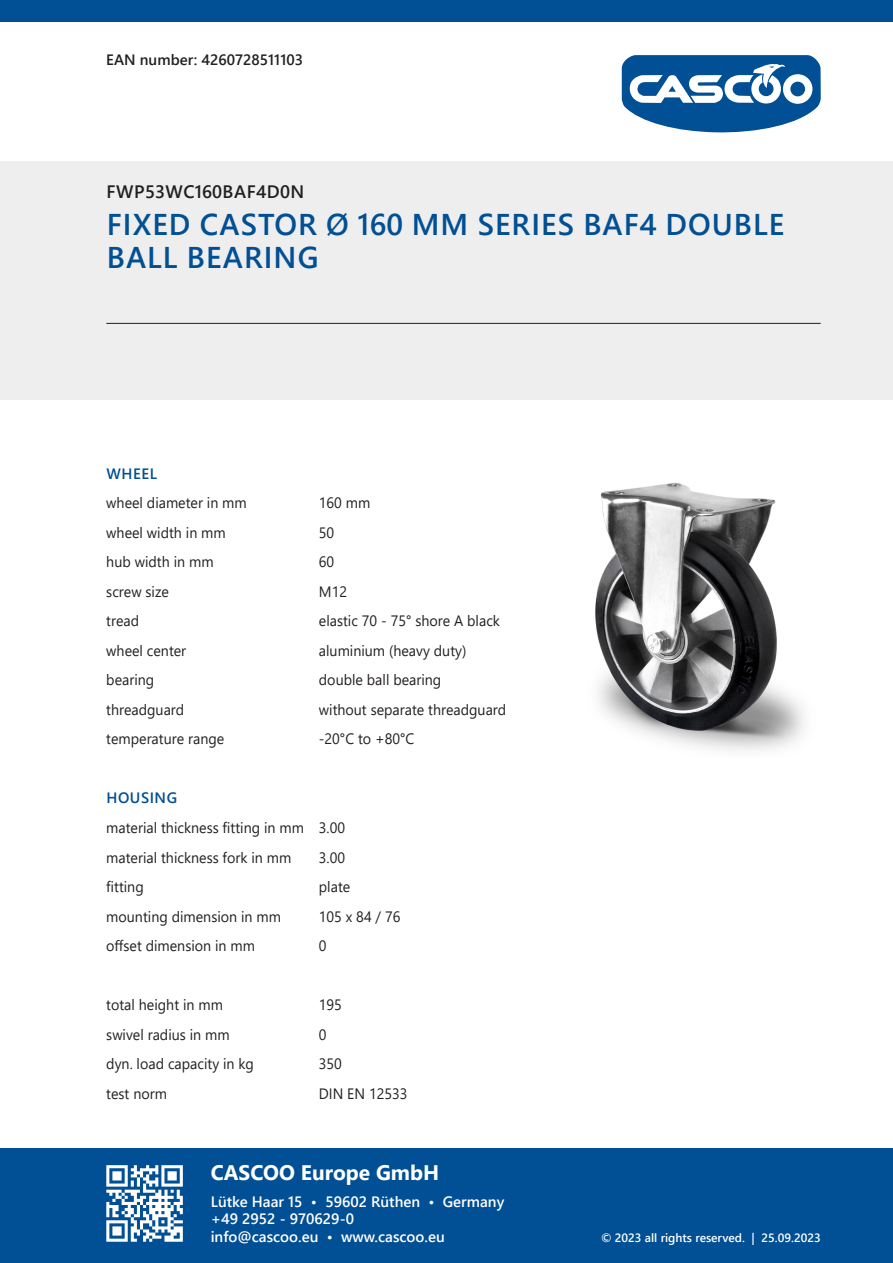
<style>
.page{position:relative;width:893px;height:1263px;background:#fff}
.page>*{position:absolute;margin:0;border:0;box-sizing:border-box;transform-origin:0 0}
.t1{font:600 30px/33px "Segoe UI";letter-spacing:.035em;color:#014f94}
.t2{font:700 21px "Segoe UI";color:#fff}
.t3{font:600 18px "Segoe UI";letter-spacing:.02em;color:#231f20}
.t4{font:15px "Segoe UI";color:#231f20;scale:.95 1}
.t5{font:600 15px/17.5px "Segoe UI";color:#fff}
.t6{font:600 15px "Segoe UI";color:#231f20}
.t7{font:600 15px "Segoe UI";letter-spacing:.035em;color:#014f94}
.t8{font:600 12px "Segoe UI";color:#fff}
</style>
<div class="page">
<img style="left:595px;top:483px;width:209px;height:267px">
<svg style="left:622px;top:55px;width:199px;height:78px"></svg>
<div style="left:0;top:162px;width:893px;height:238px;background:#eeeeef"></div>
<div style="left:0;top:1148px;width:893px;height:115px;background:#014f94"></div>
<div style="left:0;top:0;width:893px;height:21px;background:#014f94"></div>
<svg style="left:106px;top:1165px;width:77px;height:77px"></svg>
<hr style="left:106px;top:323px;width:715px;height:1px;background:#231f20">
<p class="t6" style="left:106px;top:45px;width:198px">EAN number: 4260728511103</p>
<p class="t3" style="left:107px;top:175px;width:199px">FWP53WC160BAF4D0N</p>
<p class="t1" style="left:107px;top:206px;width:679px">FIXED CASTOR Ø 160 MM SERIES BAF4 DOUBLE<br>BALL BEARING</p>
<p class="t7" style="left:107px;top:459px;width:52px">WHEEL</p>
<p class="t4" style="left:106px;top:489px;width:149px">wheel diameter in mm</p>
<p class="t4" style="left:319px;top:489px;width:56px">160 mm</p>
<p class="t4" style="left:106px;top:518px;width:127px">wheel width in mm</p>
<p class="t4" style="left:319px;top:518px;width:18px">50</p>
<p class="t4" style="left:106px;top:548px;width:114px">hub width in mm</p>
<p class="t4" style="left:319px;top:548px;width:18px">60</p>
<p class="t4" style="left:106px;top:577px;width:67px">screw size</p>
<p class="t4" style="left:319px;top:577px;width:31px">M12</p>
<p class="t4" style="left:106px;top:607px;width:36px">tread</p>
<p class="t4" style="left:319px;top:607px;width:192px">elastic 70 - 75° shore A black</p>
<p class="t4" style="left:106px;top:636px;width:86px">wheel center</p>
<p class="t4" style="left:319px;top:636px;width:157px">aluminium (heavy duty)</p>
<p class="t4" style="left:106px;top:666px;width:52px">bearing</p>
<p class="t4" style="left:319px;top:666px;width:130px">double ball bearing</p>
<p class="t4" style="left:106px;top:695px;width:84px">threadguard</p>
<p class="t4" style="left:319px;top:695px;width:199px">without separate threadguard</p>
<p class="t4" style="left:106px;top:725px;width:126px">temperature range</p>
<p class="t4" style="left:319px;top:725px;width:102px">-20°C to +80°C</p>
<p class="t7" style="left:107px;top:784px;width:72px">HOUSING</p>
<p class="t4" style="left:106px;top:813px;width:253px">material thickness fitting in mm 3.00</p>
<p class="t4" style="left:106px;top:843px;width:196px">material thickness fork in mm</p>
<p class="t4" style="left:319px;top:843px;width:29px">3.00</p>
<p class="t4" style="left:106px;top:872px;width:41px">fitting</p>
<p class="t4" style="left:319px;top:872px;width:35px">plate</p>
<p class="t4" style="left:106px;top:902px;width:185px">mounting dimension in mm</p>
<p class="t4" style="left:319px;top:902px;width:87px">105 x 84 / 76</p>
<p class="t4" style="left:106px;top:931px;width:158px">offset dimension in mm</p>
<p class="t4" style="left:319px;top:931px;width:10px">0</p>
<p class="t4" style="left:106px;top:990px;width:124px">total height in mm</p>
<p class="t4" style="left:319px;top:990px;width:26px">195</p>
<p class="t4" style="left:106px;top:1020px;width:131px">swivel radius in mm</p>
<p class="t4" style="left:319px;top:1020px;width:10px">0</p>
<p class="t4" style="left:106px;top:1049px;width:157px">dyn. load capacity in kg</p>
<p class="t4" style="left:319px;top:1049px;width:26px">350</p>
<p class="t4" style="left:106px;top:1079px;width:65px">test norm</p>
<p class="t4" style="left:319px;top:1079px;width:95px">DIN EN 12533</p>
<p class="t2" style="left:211px;top:1153px;width:230px">CASCOO Europe GmbH</p>
<p class="t5" style="left:211px;top:1191px;width:295px">Lütke Haar 15 • 59602 Rüthen • Germany +49 2952 - 970629-0<br>info@cascoo.eu • www.cascoo.eu</p>
<p class="t8" style="left:601px;top:1226px;width:221px">© 2023 all rights reserved. | 25.09.2023</p>
</div>
